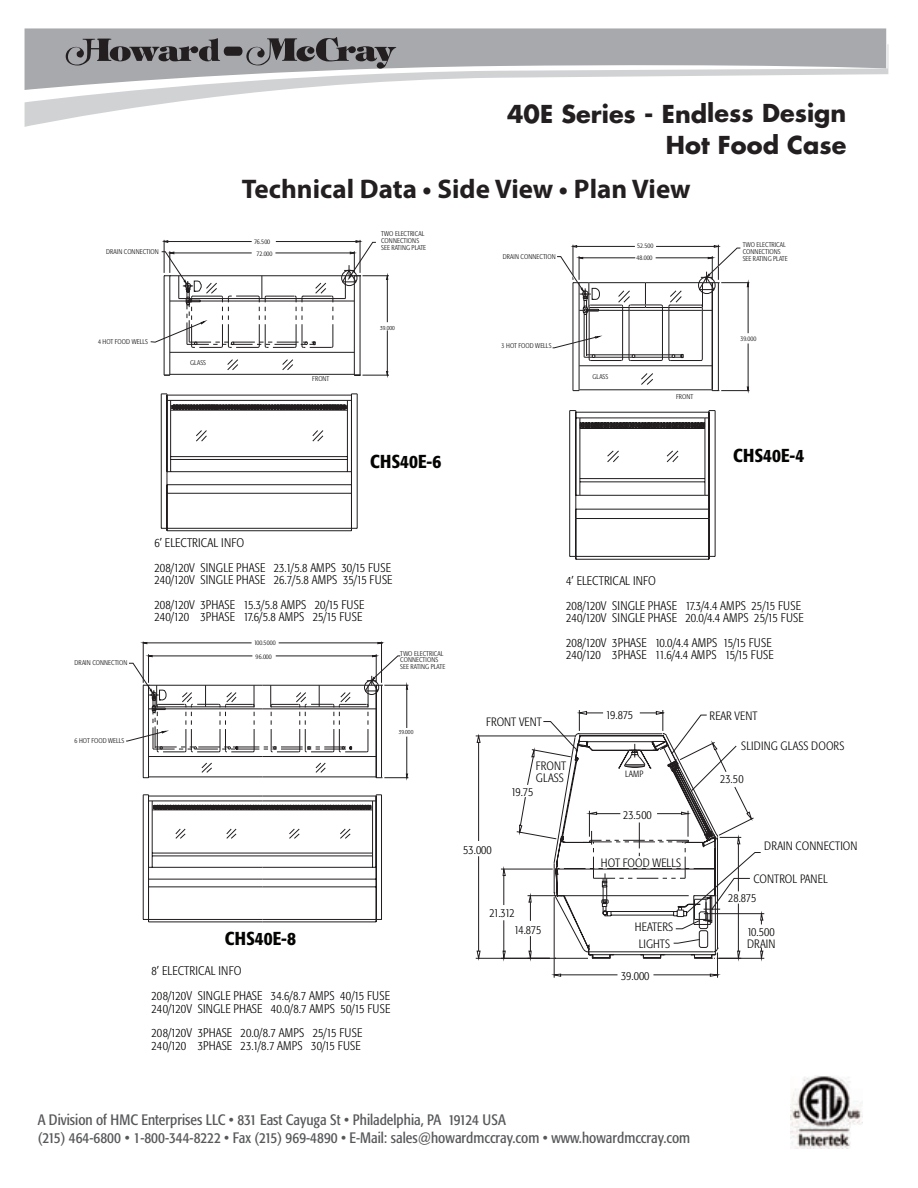
<style>
.page{position:relative;width:918px;height:1188px;background:#fff}
.page>*{position:absolute;margin:0;border:0;box-sizing:border-box;transform-origin:0 0}
.t1{font:700 27px "Myriad Pro";color:#231f20}
.t2{font:700 24px/31.2px "Futura";letter-spacing:-.005em;color:#231f20;text-align:right}
.t3{font:500 condensed 18.6px "Formata";color:#040503}
.t4{font:condensed 15px/18px "Formata";color:#57585a}
.t5{font:300 condensed 12.45px/24.8px "Formata";letter-spacing:.01em;color:#040503}
.t6{font:300 condensed 12px/12px "Formata";letter-spacing:.01em;color:#040503}
.t7{font:300 condensed 12px/17.2px "Formata";letter-spacing:-.06em;color:#040503}
.t8{font:300 condensed 9px "Formata";color:#040503}
.t9{font:300 condensed 6.75px/6.8px "Formata";letter-spacing:.01em;color:#040503}
.t10{font:300 condensed 6.15px "Formata";color:#040503}
</style>
<div class="page">
<svg style="left:25px;top:103px;width:142px;height:24px"></svg>
<svg style="left:24px;top:32px;width:864px;height:71px"></svg>
<svg style="left:25px;top:28px;width:861px;height:62px;fill:#a8a9ad"></svg>
<svg style="left:66px;top:37px;width:330px;height:32px;background:#818184"></svg>
<hr style="left:501px;top:869px;width:52px;height:1px;background:#211d1e">
<hr style="left:478px;top:856px;width:1px;height:95px;background:#211d1e">
<hr style="left:478px;top:742px;width:1px;height:99px;background:#211d1e">
<hr style="left:476px;top:958px;width:112px;height:1px;background:#211d1e">
<hr style="left:476px;top:736px;width:99px;height:1px;background:#211d1e">
<svg style="left:476px;top:734px;width:5px;height:9px"></svg>
<svg style="left:476px;top:950px;width:5px;height:11px"></svg>
<svg style="left:502px;top:710px;width:262px;height:268px"></svg>
<svg style="left:160px;top:393px;width:198px;height:139px"></svg>
<hr style="left:170px;top:352px;width:184px;height:1px;background:#211d1e">
<hr style="left:169px;top:276px;width:1px;height:99px;background:#211d1e">
<hr style="left:164px;top:276px;width:1px;height:99px;background:#211d1e">
<svg style="left:227px;top:359px;width:11px;height:11px"></svg>
<hr style="left:387px;top:330px;width:1px;height:41px;background:#211d1e">
<hr style="left:354px;top:276px;width:1px;height:99px;background:#211d1e">
<hr style="left:360px;top:276px;width:1px;height:99px;background:#211d1e">
<svg style="left:282px;top:359px;width:11px;height:11px"></svg>
<svg style="left:354px;top:371px;width:35px;height:7px"></svg>
<hr style="left:170px;top:374px;width:184px;height:1px;background:#211d1e">
<svg style="left:150px;top:240px;width:239px;height:108px"></svg>
<svg style="left:552px;top:245px;width:197px;height:315px"></svg>
<hr style="left:263px;top:756px;width:113px;height:1px;background:#211d1e">
<hr style="left:381px;top:685px;width:1px;height:93px;background:#211d1e">
<hr style="left:376px;top:685px;width:1px;height:93px;background:#211d1e">
<hr style="left:406px;top:737px;width:1px;height:37px;background:#211d1e">
<hr style="left:148px;top:685px;width:1px;height:93px;background:#211d1e">
<hr style="left:143px;top:685px;width:1px;height:93px;background:#211d1e">
<hr style="left:149px;top:756px;width:114px;height:1px;background:#211d1e">
<svg style="left:142px;top:762px;width:267px;height:161px"></svg>
<hr style="left:279px;top:642px;width:104px;height:1px;background:#211d1e">
<hr style="left:147px;top:642px;width:105px;height:1px;background:#211d1e">
<hr style="left:381px;top:642px;width:1px;height:41px;background:#211d1e">
<hr style="left:143px;top:642px;width:1px;height:41px;background:#211d1e">
<svg style="left:140px;top:642px;width:8px;height:3px"></svg>
<svg style="left:126px;top:654px;width:283px;height:99px"></svg>
<img style="left:791px;top:1076px;width:72px;height:72px">
<h2 class="t2" style="left:507px;top:100px;width:341px">40E Series - Endless Design<br>Hot Food Case</h2>
<p class="t9" style="left:106px;top:248px;width:54px">DRAIN CONNECTION</p>
<p class="t9" style="left:98px;top:339px;width:51px">4 HOT FOOD WELLS</p>
<p class="t9" style="left:190px;top:360px;width:17px">GLASS</p>
<h1 class="t1" style="left:242px;top:179px;width:450px">Technical Data • Side View • Plan View</h1>
<p class="t9" style="left:254px;top:237px;width:20px;line-height:11.4px;text-align:center">76.500<br>72.000</p>
<p class="t9" style="left:312px;top:376px;width:19px">FRONT</p>
<p class="t9" style="left:381px;top:231px;width:46px">TWO ELECTRICAL<br>CONNECTIONS<br>SEE RATING PLATE</p>
<p class="t10" style="left:380px;top:325px;width:16px">39.000</p>
<h3 class="t3" style="left:370px;top:454px;width:72px">CHS40E-6</h3>
<p class="t9" style="left:503px;top:254px;width:54px">DRAIN CONNECTION</p>
<p class="t9" style="left:743px;top:242px;width:46px">TWO ELECTRICAL<br>CONNECTIONS<br>SEE RATING PLATE</p>
<p class="t9" style="left:637px;top:240px;width:19px;line-height:12.1px">52.500<br>48.000</p>
<p class="t9" style="left:502px;top:343px;width:51px">3 HOT FOOD WELLS</p>
<p class="t9" style="left:593px;top:374px;width:17px">GLASS</p>
<p class="t9" style="left:676px;top:394px;width:19px">FRONT</p>
<p class="t9" style="left:740px;top:336px;width:18px">39.000</p>
<h3 class="t3" style="left:733px;top:449px;width:72px">CHS40E-4</h3>
<p class="t9" style="left:75px;top:660px;width:54px">DRAIN CONNECTION</p>
<p class="t9" style="left:75px;top:738px;width:51px">6 HOT FOOD WELLS</p>
<p class="t5" style="left:154px;top:531px;width:238px">6’ ELECTRICAL INFO<br>208/120V SINGLE PHASE 23.1/5.8 AMPS 30/15 FUSE</p>
<p class="t5" style="left:154px;top:568px;width:240px">240/120V SINGLE PHASE 26.7/5.8 AMPS 35/15 FUSE<br>208/120V 3PHASE 15.3/5.8 AMPS 20/15 FUSE</p>
<p class="t5" style="left:154px;top:605px;width:209px">240/120 3PHASE 17.6/5.8 AMPS 25/15 FUSE</p>
<p class="t9" style="left:254px;top:637px;width:23px;line-height:13px">100.5000<br>96.000</p>
<p class="t9" style="left:400px;top:650px;width:46px">TWO ELECTRICAL<br>CONNECTIONS<br>SEE RATING PLATE</p>
<p class="t10" style="left:399px;top:730px;width:16px">39.000</p>
<h3 class="t3" style="left:225px;top:931px;width:72px">CHS40E-8</h3>
<p class="t5" style="left:152px;top:960px;width:240px">8’ ELECTRICAL INFO<br>208/120V SINGLE PHASE 34.6/8.7 AMPS 40/15 FUSE</p>
<p class="t5" style="left:152px;top:997px;width:240px">240/120V SINGLE PHASE 40.0/8.7 AMPS 50/15 FUSE<br>208/120V 3PHASE 20.0/8.7 AMPS 25/15 FUSE</p>
<p class="t5" style="left:152px;top:1034px;width:211px">240/120 3PHASE 23.1/8.7 AMPS 30/15 FUSE</p>
<p class="t5" style="left:566px;top:569px;width:236px">4’ ELECTRICAL INFO<br>208/120V SINGLE PHASE 17.3/4.4 AMPS 25/15 FUSE</p>
<p class="t5" style="left:566px;top:607px;width:239px">240/120V SINGLE PHASE 20.0/4.4 AMPS 25/15 FUSE<br>208/120V 3PHASE 10.0/4.4 AMPS 15/15 FUSE</p>
<p class="t5" style="left:566px;top:644px;width:209px">240/120 3PHASE 11.6/4.4 AMPS 15/15 FUSE</p>
<p class="t6" style="left:486px;top:717px;width:57px">FRONT VENT</p>
<p class="t6" style="left:536px;top:761px;width:32px">FRONT<br>GLASS</p>
<p class="t6" style="left:511px;top:786px;width:24px">19.75</p>
<p class="t6" style="left:463px;top:845px;width:30px">53.000</p>
<p class="t7" style="left:514px;top:905px;width:29px;text-indent:-25px">21.312<br>14.875</p>
<p class="t6" style="left:606px;top:709px;width:29px">19.875</p>
<p class="t6" style="left:710px;top:711px;width:49px">REAR VENT</p>
<p class="t6" style="left:741px;top:741px;width:105px">SLIDING GLASS DOORS</p>
<p class="t6" style="left:720px;top:773px;width:25px">23.50</p>
<p class="t8" style="left:625px;top:770px;width:20px">LAMP</p>
<p class="t6" style="left:623px;top:809px;width:30px">23.500</p>
<p class="t6" style="left:601px;top:858px;width:82px">HOT FOOD WELLS</p>
<p class="t6" style="left:635px;top:918px;width:40px;line-height:17.7px;text-align:center">HEATERS<br>LIGHTS</p>
<p class="t6" style="left:621px;top:970px;width:30px">39.000</p>
<p class="t6" style="left:764px;top:841px;width:95px">DRAIN CONNECTION</p>
<p class="t6" style="left:728px;top:871px;width:101px;line-height:18.3px;text-indent:25px">CONTROL PANEL<br>28.875</p>
<p class="t6" style="left:747px;top:926px;width:30px">10.500<br>DRAIN</p>
<p class="t4" style="left:38px;top:1112px;width:654px">A Division of HMC Enterprises LLC • 831 East Cayuga St • Philadelphia, PA 19124 USA<br>(215) 464-6800 • 1-800-344-8222 • Fax (215) 969-4890 • E-Mail: sales@howardmccray.com • www.howardmccray.com</p>
</div>
